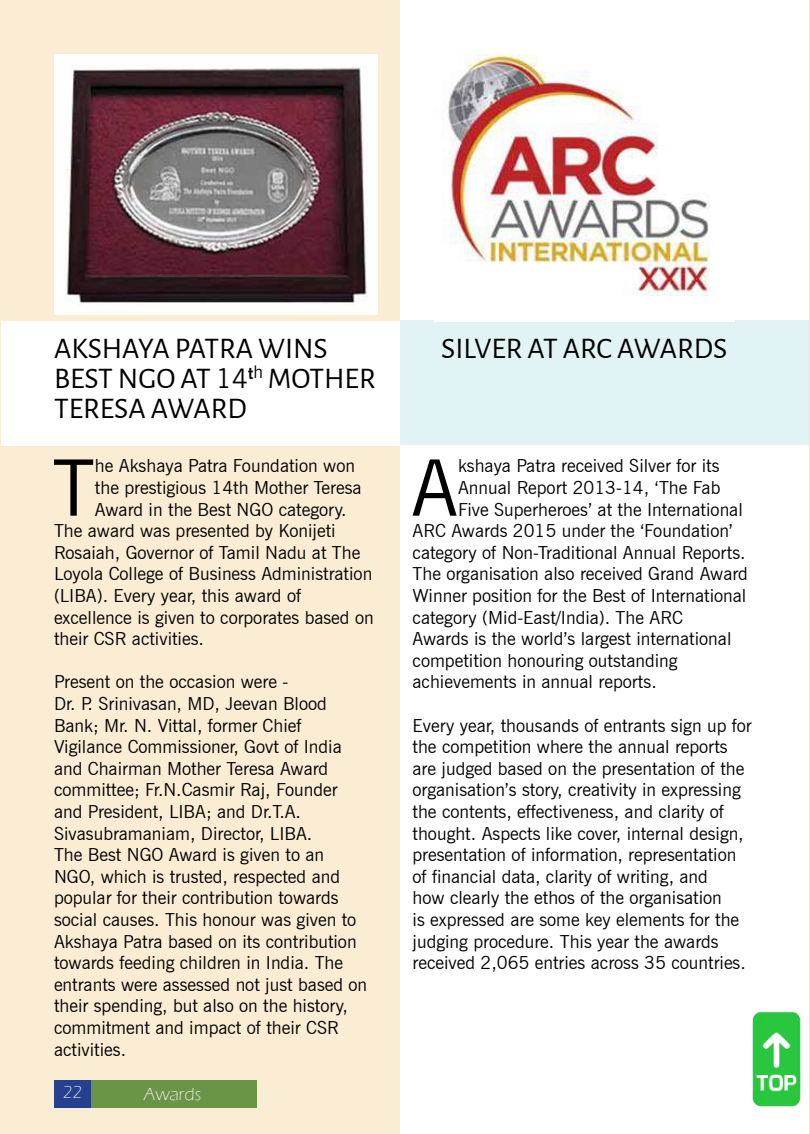
<style>
.page{position:relative;width:810px;height:1134px;background:#fff}
.page>*{position:absolute;margin:0;border:0;box-sizing:border-box;transform-origin:0 0}
.t1{font:77.7px "News Gothic BT";color:#000}
.t2{font:30px/30px "Alegreya Sans SC";color:#000}
.t3{font:18px/21.6px "News Gothic BT";color:#000}
.t4{font:300 18px "Eras ITC";color:#fff}
.s1{font-family:"News Gothic BT";font-size:27px}
</style>
<div class="page">
<div style="left:0;top:0;width:400px;height:1134px;background:#fbecd4"></div>
<div style="left:2px;top:321px;width:398px;height:125px;background:#fff"></div>
<div style="left:400px;top:320px;width:410px;height:125px;background:#e2f3f5"></div>
<img style="left:54px;top:54px;width:324px;height:260px">
<img style="left:434px;top:54px;width:300px;height:268px">
<div style="left:54px;top:1080px;width:37px;height:28px;background:#25408f"></div>
<div style="left:91px;top:1080px;width:166px;height:28px;background:#6b9546"></div>
<hr style="left:809px;top:0;width:1px;height:1134px;background:#fae2c9">
<img style="left:752px;top:1011px;width:49px;height:96px">
<h2 class="t2" style="left:54px;top:332px;width:323px">AKSHAYA PATRA WINS<br>BEST NGO AT <span class="s1">14</span><sup>t</sup><sup>h</sup> MOTHER<br>TERESA AWARD</h2>
<h2 class="t2" style="left:441px;top:332px;width:288px">SILVER AT ARC AWARDS</h2>
<h1 class="t1" style="left:52px;top:441px;width:44px">T</h1>
<p class="t3" style="left:95px;top:455px;width:262px">he Akshaya Patra Foundation won</p>
<p class="t3" style="left:95px;top:477px;width:268px">the prestigious 14th Mother Teresa</p>
<p class="t3" style="left:95px;top:498px;width:253px">Award in the Best NGO category.</p>
<p class="t3" style="left:54px;top:520px;width:283px">The award was presented by Konijeti</p>
<p class="t3" style="left:54px;top:542px;width:308px">Rosaiah, Governor of Tamil Nadu at The</p>
<p class="t3" style="left:54px;top:563px;width:320px">Loyola College of Business Administration</p>
<p class="t3" style="left:54px;top:585px;width:249px">(LIBA). Every year, this award of</p>
<p class="t3" style="left:54px;top:606px;width:321px">excellence is given to corporates based on</p>
<p class="t3" style="left:54px;top:628px;width:152px">their CSR activities.</p>
<p class="t3" style="left:54px;top:671px;width:315px">Present on the occasion were -<br>Dr. P. Srinivasan, MD, Jeevan Blood Bank; Mr. N. Vittal, former Chief Vigilance Commissioner, Govt of India and Chairman Mother Teresa Award committee; Fr.N.Casmir Raj, Founder and President, LIBA; and Dr.T.A.<br>Sivasubramaniam, Director, LIBA.<br>The Best NGO Award is given to an NGO, which is trusted, respected and popular for their contribution towards social causes. This honour was given to Akshaya Patra based on its contribution towards feeding children in India. The entrants were assessed not just based on their spending, but also on the history, commitment and impact of their CSR activities.</p>
<p class="t4" style="left:63px;top:1082px;width:21px">22</p>
<p class="t4" style="left:144px;top:1084px;width:59px">Awards</p>
<h1 class="t1" style="left:411px;top:441px;width:48px">A</h1>
<p class="t3" style="left:458px;top:455px;width:263px">kshaya Patra received Silver for its</p>
<p class="t3" style="left:458px;top:477px;width:264px">Annual Report 2013-14, ‘The Fab</p>
<p class="t3" style="left:458px;top:498px;width:286px">Five Superheroes’ at the International</p>
<p class="t3" style="left:413px;top:520px;width:322px">ARC Awards 2015 under the ‘Foundation’</p>
<p class="t3" style="left:413px;top:542px;width:335px">category of Non-Traditional Annual Reports.</p>
<p class="t3" style="left:413px;top:563px;width:337px">The organisation also received Grand Award</p>
<p class="t3" style="left:413px;top:585px;width:335px">Winner position for the Best of International</p>
<p class="t3" style="left:413px;top:606px;width:272px">category (Mid-East/India). The ARC</p>
<p class="t3" style="left:413px;top:628px;width:320px">Awards is the world’s largest international</p>
<p class="t3" style="left:413px;top:650px;width:267px">competition honouring outstanding</p>
<p class="t3" style="left:413px;top:671px;width:246px">achievements in annual reports.</p>
<p class="t3" style="left:413px;top:714px;width:341px">Every year, thousands of entrants sign up for the competition where the annual reports are judged based on the presentation of the organisation’s story, creativity in expressing the contents, effectiveness, and clarity of thought. Aspects like cover, internal design, presentation of information, representation of financial data, clarity of writing, and<br>how clearly the ethos of the organisation<br>is expressed are some key elements for the judging procedure. This year the awards received 2,065 entries across 35 countries.</p>
</div>
